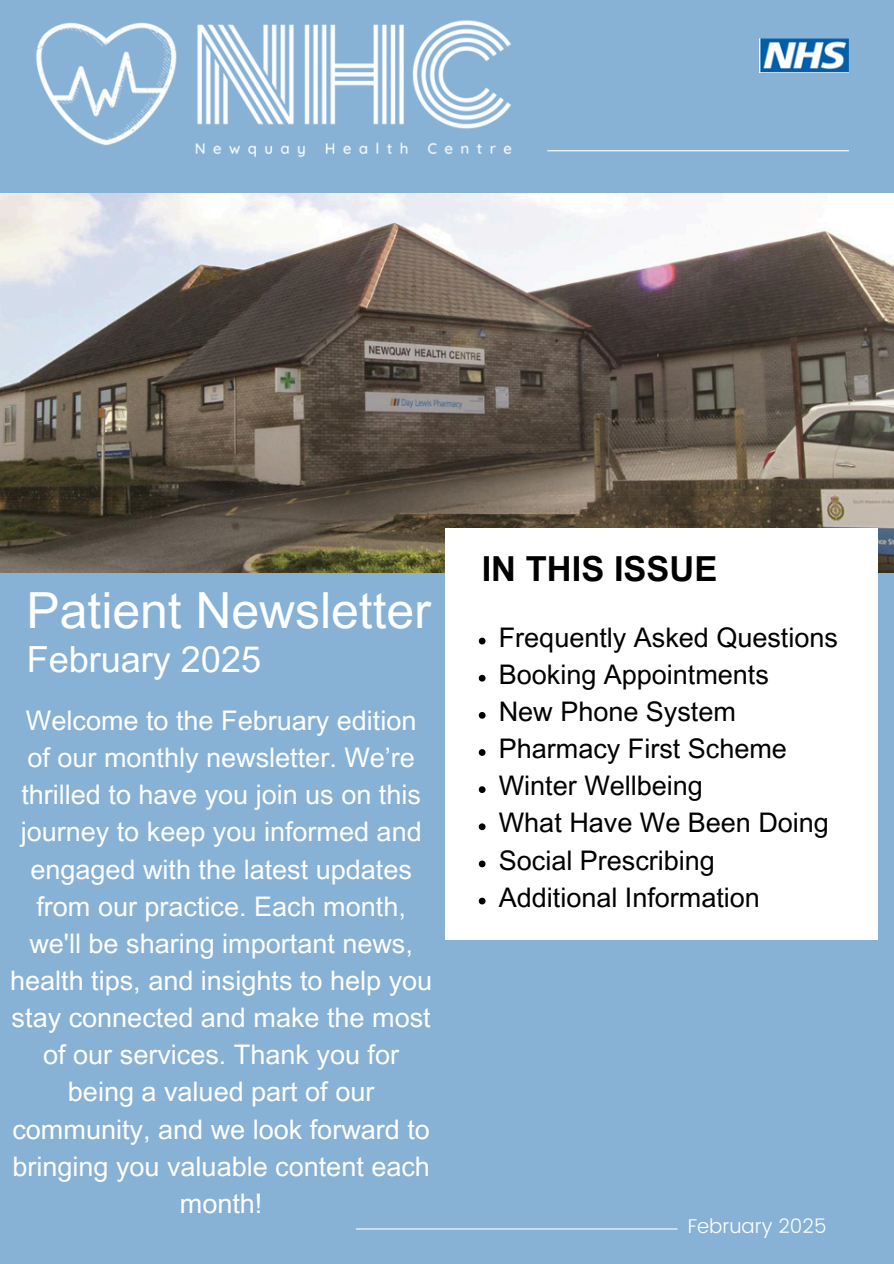
<style>
.page{position:relative;width:894px;height:1264px;background:#fff}
.page>*{position:absolute;margin:0;border:0;box-sizing:border-box;transform-origin:0 0}
.t1{font:49.8px "Arial MT Pro";color:#fff}
.t2{font:36px "Arial MT Pro";color:#fff}
.t3{font:700 34.5px "Arial MT Pro";color:#000}
.t4{font:27px/37.2px "Arial MT Pro";color:#fff;text-align:center}
.t5{font:27px "Arial MT Pro";color:#000}
.t6{font:300 19.95px "Poppins";color:#fff}
</style>
<div class="page">
<div style="left:0;top:0;width:893px;height:1263px;background:#87b2d5"></div>
<img style="left:0;top:193px;width:893px;height:379px">
<div style="left:445px;top:528px;width:432px;height:412px;background:#fff"></div>
<hr style="left:547px;top:150px;width:301px;height:1px;background:#fff">
<hr style="left:356px;top:1228px;width:321px;height:1px;background:#fff">
<img style="left:36px;top:20px;width:522px;height:137px">
<img style="left:759px;top:38px;width:89px;height:35px">
<svg style="left:478px;top:637px;width:7px;height:7px"></svg>
<svg style="left:478px;top:675px;width:7px;height:6px"></svg>
<svg style="left:478px;top:712px;width:7px;height:6px"></svg>
<svg style="left:478px;top:749px;width:7px;height:7px"></svg>
<svg style="left:478px;top:786px;width:7px;height:7px"></svg>
<svg style="left:478px;top:823px;width:7px;height:7px"></svg>
<svg style="left:478px;top:860px;width:7px;height:7px"></svg>
<svg style="left:478px;top:897px;width:7px;height:7px"></svg>
<p class="t1" style="left:27px;top:592px;width:406px">Patient Newsletter</p>
<p class="t2" style="left:27px;top:646px;width:236px">February 2025</p>
<p class="t4" style="left:10px;top:705px;width:423px">Welcome to the February edition<br>of our monthly newsletter. We’re thrilled to have you join us on this journey to keep you informed and engaged with the latest updates from our practice. Each month, we'll be sharing important news, health tips, and insights to help you stay connected and make the most of our services. Thank you for being a valued part of our community, and we look forward to bringing you valuable content each month!</p>
<p class="t3" style="left:481px;top:556px;width:237px">IN THIS ISSUE</p>
<p class="t5" style="left:498px;top:627px;width:340px">Frequently Asked Questions</p>
<p class="t5" style="left:498px;top:664px;width:271px">Booking Appointments</p>
<h2 class="t5" style="left:498px;top:701px;width:238px">New Phone System</h2>
<p class="t5" style="left:498px;top:738px;width:289px">Pharmacy First Scheme</p>
<p class="t5" style="left:498px;top:775px;width:205px">Winter Wellbeing</p>
<p class="t5" style="left:498px;top:812px;width:331px">What Have We Been Doing</p>
<p class="t5" style="left:498px;top:850px;width:217px">Social Prescribing</p>
<p class="t5" style="left:498px;top:887px;width:262px">Additional Information</p>
<p class="t6" style="left:687px;top:1214px;width:140px">February 2025</p>
</div>
